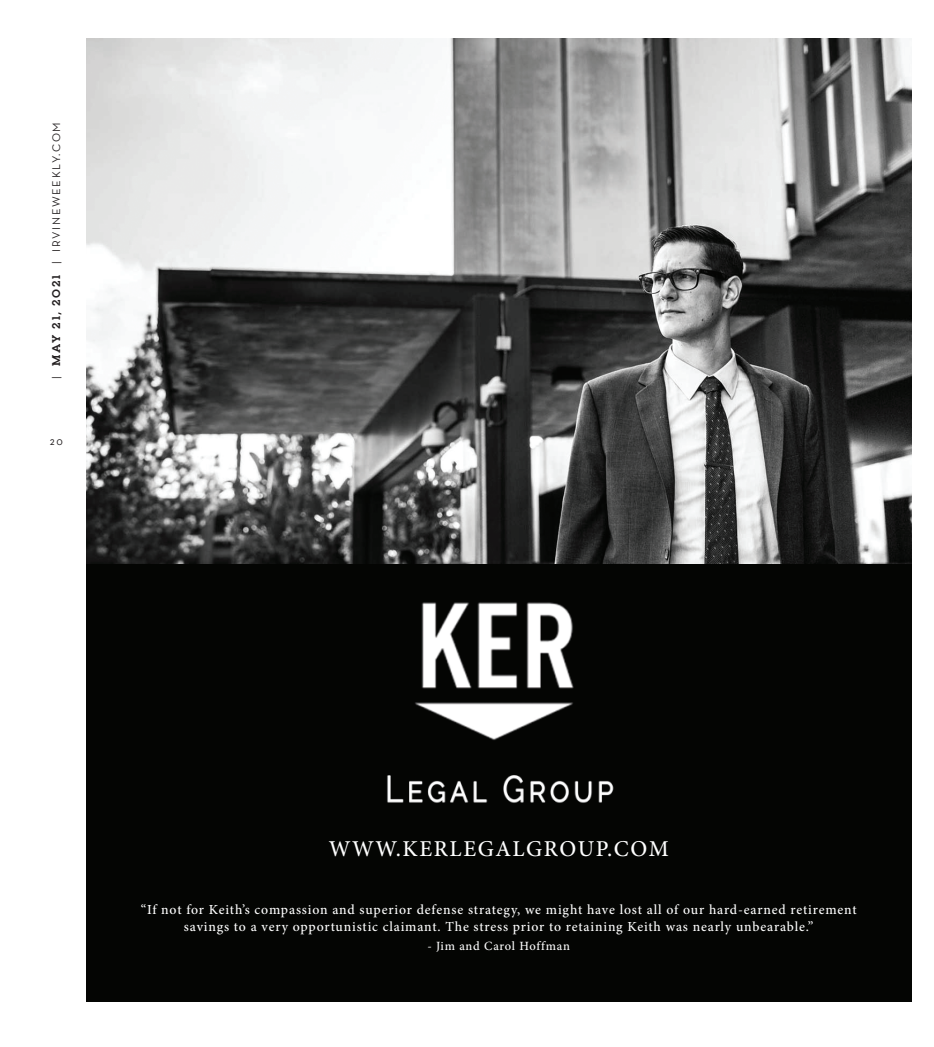
<style>
.page{position:relative;width:934px;height:1047px;background:#fff}
.page>*{position:absolute;margin:0;border:0;box-sizing:border-box;transform-origin:0 0}
.t1{font:500 22.62px "Minion Pro";letter-spacing:.07em;color:#fff}
.t2{font:500 13.88px/16.6px "Minion Pro";letter-spacing:.055em;color:#fff;text-align:center}
.t3{font:500 12.62px "Minion Pro";letter-spacing:.055em;color:#fff}
.t4{font:11.25px "Neutraface Text TT";letter-spacing:.15em;color:#231f20}
.s1{font-family:"Visby Slab CF";font-weight:700}
</style>
<div class="page">
<div style="left:86px;top:564px;width:825px;height:437px;background:#040503"></div>
<img style="left:86px;top:38px;width:825px;height:526px">
<img style="left:379px;top:595px;width:239px;height:212px">
<p class="t4" style="left:49px;top:378px;width:258px;rotate:-90deg">| <span class="s1">MAY 21, 2021</span> | IRVINEWEEKLY.COM</p>
<p class="t4" style="left:50px;top:434px;width:15px">20</p>
<h1 class="t1" style="left:329px;top:833px;width:341px">WWW.KERLEGALGROUP.COM</h1>
<p class="t2" style="left:141px;top:901px;width:717px">“If not for Keith’s compassion and superior defense strategy, we might have lost all of our hard-earned retirement savings to a very opportunistic claimant. The stress prior to retaining Keith was nearly unbearable.”</p>
<p class="t3" style="left:427px;top:937px;width:144px">- Jim and Carol Hoffman</p>
</div>
